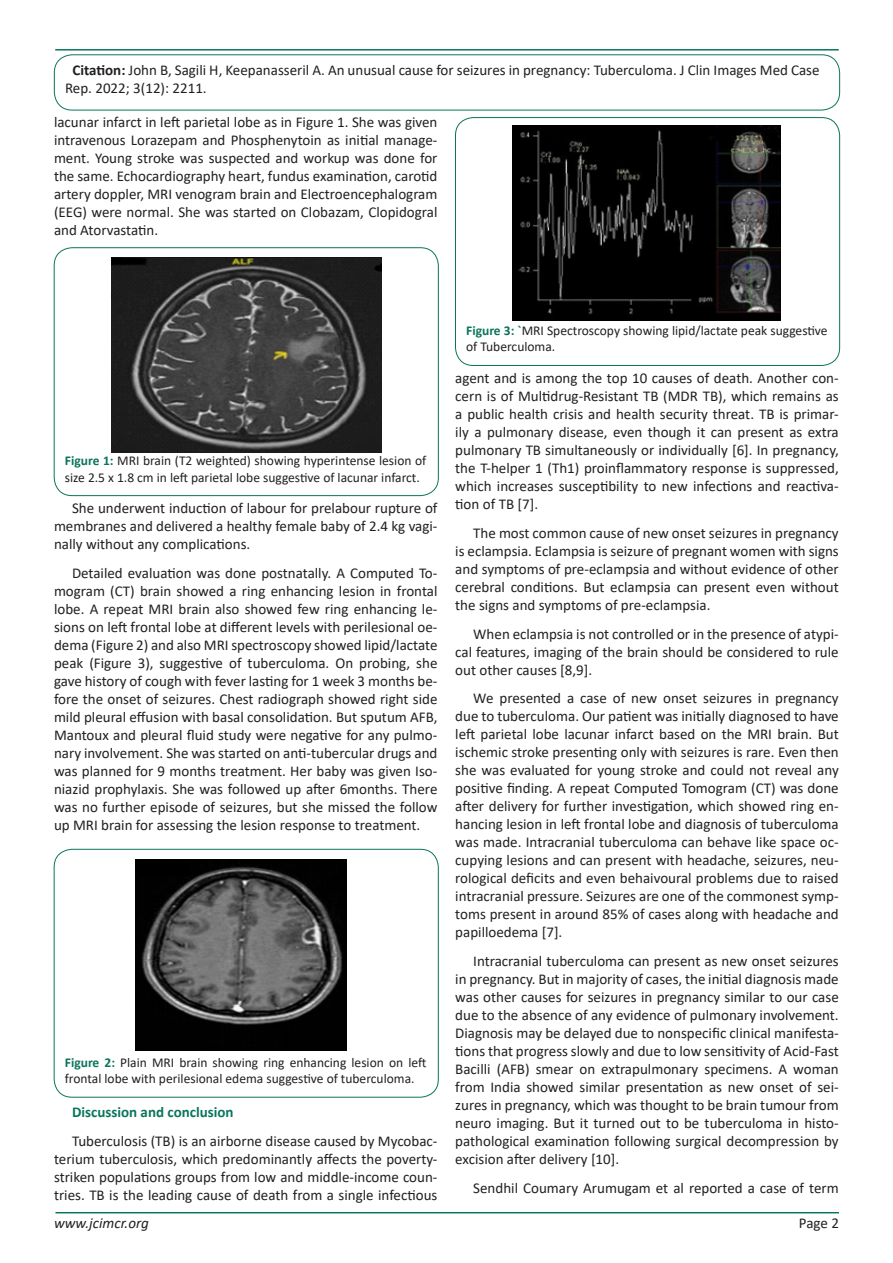
<style>
.page{position:relative;width:893px;height:1263px;background:#fff}
.page>*{position:absolute;margin:0;border:0;box-sizing:border-box;transform-origin:0 0}
.t1{font:15px/18px "Calibri";color:#231f20;text-align:justify}
.t2{font:700 15px "Calibri";color:#0a755b}
.t3{font:italic 15px "Calibri";color:#231f20}
.t4{font:13.5px/16.5px "Calibri";color:#231f20}
.s1{font-weight:700}
.s2{font-weight:700;color:#0a755b}
</style>
<div class="page">
<hr style="left:55px;top:1212px;width:784px;height:1px;background:#0a755b">
<hr style="left:55px;top:49px;width:784px;height:2px;background:#0a755b">
<div style="left:54px;top:55px;width:786px;height:55px;border:1px solid #0a755b;border-radius:18px"></div>
<div style="left:54px;top:248px;width:385px;height:248px;border:1px solid #0a755b;border-radius:18px"></div>
<img style="left:111px;top:257px;width:271px;height:195px">
<div style="left:54px;top:849px;width:384px;height:248px;border:1px solid #0a755b;border-radius:18px"></div>
<img style="left:135px;top:859px;width:211px;height:192px">
<div style="left:455px;top:117px;width:385px;height:249px;border:1px solid #0a755b;border-radius:18px"></div>
<img style="left:513px;top:126px;width:268px;height:194px">
<p class="t1" style="left:65px;top:61px;width:756px;text-indent:8px"><span class="s1">Citation:</span> John B, Sagili H, Keepanasseril A. An unusual cause for seizures in pregnancy: Tuberculoma. J Clin Images Med Case<br>Rep. 2022; 3(12): 2211.</p>
<p class="t1" style="left:54px;top:112px;width:385px">lacunar infarct in left parietal lobe as in Figure 1. She was given intravenous Lorazepam and Phosphenytoin as initial manage&shy;ment. Young stroke was suspected and workup was done for the same. Echocardiography heart, fundus examination, carotid artery doppler, MRI venogram brain and Electroencephalogram (EEG) were normal. She was started on Clobazam, Clopidogral and Atorvastatin.</p>
<p class="t4" style="left:65px;top:452px;width:363px"><span class="s2">Figure 1:</span> MRI brain (T2 weighted) showing hyperintense lesion of size 2.5 x 1.8 cm in left parietal lobe suggestive of lacunar infarct.</p>
<p class="t1" style="left:54px;top:499px;width:385px;text-indent:18px">She underwent induction of labour for prelabour rupture of membranes and delivered a healthy female baby of 2.4 kg vagi&shy;nally without any complications.</p>
<p class="t1" style="left:54px;top:564px;width:385px;text-indent:18px">Detailed evaluation was done postnatally. A Computed To&shy;mogram (CT) brain showed a ring enhancing lesion in frontal lobe. A repeat MRI brain also showed few ring enhancing le&shy;sions on left frontal lobe at different levels with perilesional oe&shy;dema (Figure 2) and also MRI spectroscopy showed lipid/lactate peak (Figure 3), suggestive of tuberculoma. On probing, she gave history of cough with fever lasting for 1 week 3 months be&shy;fore the onset of seizures. Chest radiograph showed right side mild pleural effusion with basal consolidation. But sputum AFB, Mantoux and pleural fluid study were negative for any pulmo&shy;nary involvement. She was started on anti-tubercular drugs and was planned for 9 months treatment. Her baby was given Iso&shy;niazid prophylaxis. She was followed up after 6months. There was no further episode of seizures, but she missed the follow up MRI brain for assessing the lesion response to treatment.</p>
<p class="t4" style="left:65px;top:1053px;width:363px"><span class="s2">Figure 2:</span> Plain MRI brain showing ring enhancing lesion on left frontal lobe with perilesional edema suggestive of tuberculoma.</p>
<p class="t2" style="left:72px;top:1101px;width:163px">Discussion and conclusion</p>
<p class="t1" style="left:54px;top:1131px;width:385px;text-indent:18px">Tuberculosis (TB) is an airborne disease caused by Mycobac&shy;terium tuberculosis, which predominantly affects the poverty&shy;striken populations groups from low and middle-income coun&shy;tries. TB is the leading cause of death from a single infectious</p>
<p class="t4" style="left:466px;top:322px;width:363px"><span class="s2">Figure 3: `</span>MRI Spectroscopy showing lipid/lactate peak suggestive of Tuberculoma.</p>
<p class="t1" style="left:455px;top:369px;width:385px">agent and is among the top 10 causes of death. Another con&shy;cern is of Multidrug-Resistant TB (MDR TB), which remains as a public health crisis and health security threat. TB is primar&shy;ily a pulmonary disease, even though it can present as extra pulmonary TB simultaneously or individually [6]. In pregnancy, the T-helper 1 (Th1) proinflammatory response is suppressed, which increases susceptibility to new infections and reactiva&shy;tion of TB [7].</p>
<p class="t1" style="left:455px;top:523px;width:385px;text-indent:18px">The most common cause of new onset seizures in pregnancy is eclampsia. Eclampsia is seizure of pregnant women with signs and symptoms of pre-eclampsia and without evidence of other cerebral conditions. But eclampsia can present even without the signs and symptoms of pre-eclampsia.</p>
<p class="t1" style="left:455px;top:624px;width:385px;text-indent:18px">When eclampsia is not controlled or in the presence of atypi&shy;cal features, imaging of the brain should be considered to rule out other causes [8,9].</p>
<p class="t1" style="left:455px;top:689px;width:385px;text-indent:18px">We presented a case of new onset seizures in pregnancy due to tuberculoma. Our patient was initially diagnosed to have left parietal lobe lacunar infarct based on the MRI brain. But ischemic stroke presenting only with seizures is rare. Even then she was evaluated for young stroke and could not reveal any positive finding. A repeat Computed Tomogram (CT) was done after delivery for further investigation, which showed ring en&shy;hancing lesion in left frontal lobe and diagnosis of tuberculoma was made. Intracranial tuberculoma can behave like space oc&shy;cupying lesions and can present with headache, seizures, neu&shy;rological deficits and even behaivoural problems due to raised intracranial pressure. Seizures are one of the commonest symp&shy;toms present in around 85% of cases along with headache and papilloedema [7].</p>
<p class="t1" style="left:455px;top:952px;width:385px;text-indent:18px">Intracranial tuberculoma can present as new onset seizures in pregnancy. But in majority of cases, the initial diagnosis made was other causes for seizures in pregnancy similar to our case due to the absence of any evidence of pulmonary involvement.<br>Diagnosis may be delayed due to nonspecific clinical manifesta&shy;tions that progress slowly and due to low sensitivity of Acid-Fast Bacilli (AFB) smear on extrapulmonary specimens. A woman from India showed similar presentation as new onset of sei&shy;zures in pregnancy, which was thought to be brain tumour from neuro imaging. But it turned out to be tuberculoma in histo&shy;pathological examination following surgical decompression by excision after delivery [10].</p>
<p class="t1" style="left:473px;top:1179px;width:367px">Sendhil Coumary Arumugam et al reported a case of term</p>
<p class="t3" style="left:54px;top:1212px;width:96px">www.jcimcr.org</p>
<p class="t1" style="left:799px;top:1213px;width:42px">Page 2</p>
</div>
